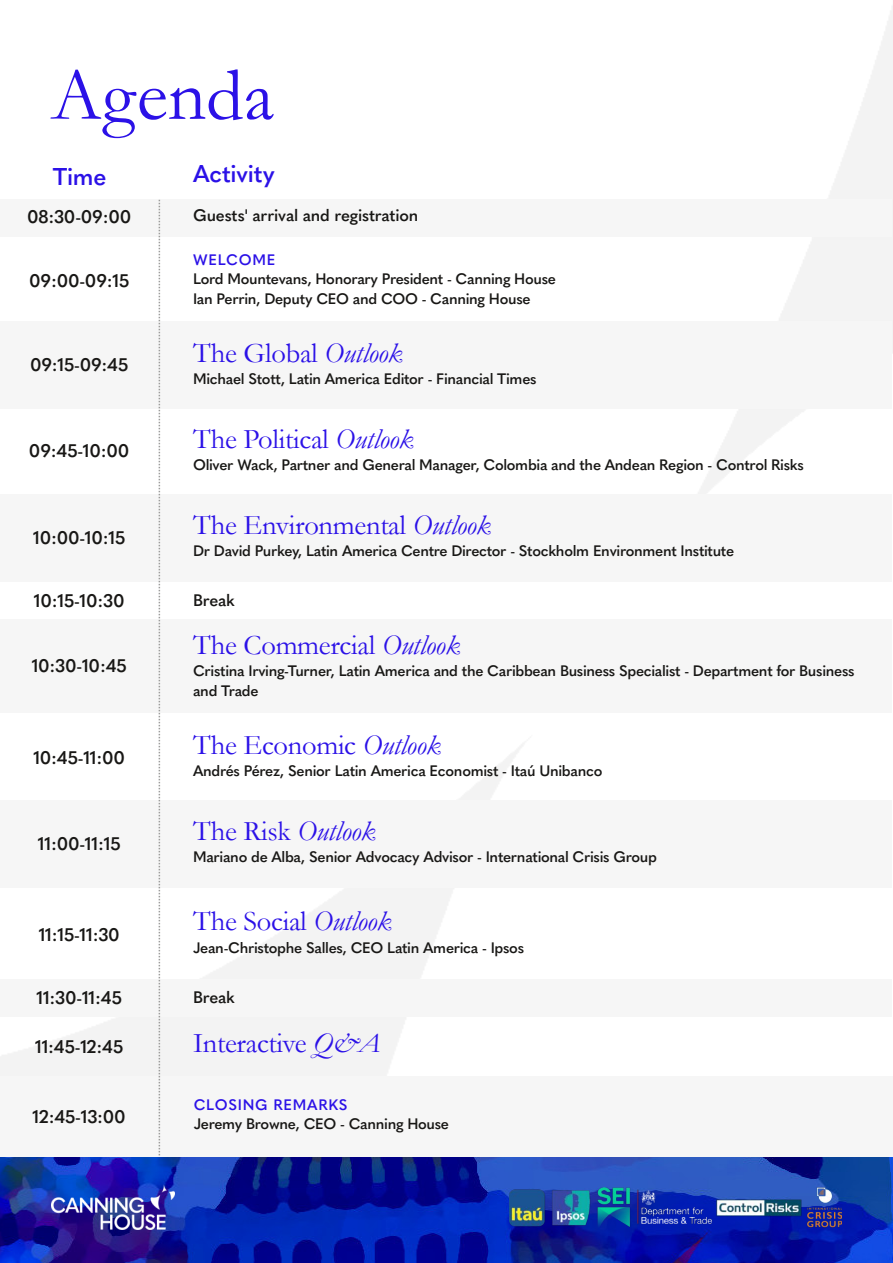
<style>
.page{position:relative;width:893px;height:1263px;background:#fff}
.page>*{position:absolute;margin:0;border:0;box-sizing:border-box;transform-origin:0 0}
.t1{font:75px "Garamond";color:#2b11e7}
.t2{font:28.5px "Garamond";letter-spacing:-.01em;color:#2b11e7}
.t3{font:600 24px "Quasimoda";letter-spacing:-.01em;color:#2b11e7}
.t4{font:600 18px "Quasimoda";letter-spacing:-.005em;color:#181715}
.t5{font:600 16.5px "Quasimoda";letter-spacing:-.01em;color:#181715}
.t6{font:600 15px/19.5px "Quasimoda";letter-spacing:-.02em;color:#181715}
.t7{font:600 15px "Quasimoda";letter-spacing:.05em;color:#2b11e7}
.s1{font-style:italic}
</style>
<div class="page">
<img style="left:0;top:6px;width:893px;height:1257px">
<img style="left:51px;top:1185px;width:123px;height:45px">
<img style="left:509px;top:1188px;width:333px;height:40px">
<div style="left:159px;top:979px;width:733px;height:37px;background:#f6f6f6"></div>
<div style="left:0;top:979px;width:159px;height:37px;background:#f6f6f6"></div>
<div style="left:0;top:800px;width:159px;height:87px;background:#f6f6f6"></div>
<div style="left:159px;top:800px;width:733px;height:87px;background:#f6f6f6"></div>
<div style="left:159px;top:619px;width:733px;height:94px;background:#f6f6f6"></div>
<div style="left:0;top:619px;width:159px;height:94px;background:#f6f6f6"></div>
<div style="left:159px;top:494px;width:733px;height:87px;background:#f6f6f6"></div>
<div style="left:0;top:494px;width:159px;height:87px;background:#f6f6f6"></div>
<div style="left:159px;top:321px;width:733px;height:88px;background:#f6f6f6"></div>
<div style="left:0;top:321px;width:159px;height:88px;background:#f6f6f6"></div>
<div style="left:159px;top:199px;width:733px;height:37px;background:#f6f6f6"></div>
<div style="left:0;top:199px;width:159px;height:37px;background:#f6f6f6"></div>
<div style="left:159px;top:1076px;width:734px;height:81px;background:#f6f6f6"></div>
<div style="left:0;top:1076px;width:159px;height:81px;background:#f6f6f6"></div>
<svg style="left:159px;top:200px;width:1px;height:956px"></svg>
<h1 class="t1" style="left:51px;top:54px;width:225px">Agenda</h1>
<h3 class="t3" style="left:53px;top:163px;width:55px">Time</h3>
<h3 class="t3" style="left:193px;top:159px;width:83px">Activity</h3>
<p class="t4" style="left:27px;top:206px;width:106px">08:30-09:00</p>
<p class="t5" style="left:193px;top:206px;width:227px">Guests' arrival and registration</p>
<p class="t4" style="left:29px;top:269px;width:102px">09:00-09:15</p>
<p class="t4" style="left:30px;top:354px;width:100px">09:15-09:45</p>
<p class="t4" style="left:29px;top:440px;width:102px">09:45-10:00</p>
<p class="t4" style="left:33px;top:527px;width:94px">10:00-10:15</p>
<p class="t7" style="left:193px;top:251px;width:84px">WELCOME</p>
<p class="t6" style="left:193px;top:269px;width:364px">Lord Mountevans, Honorary President - Canning House<br>Ian Perrin, Deputy CEO and COO - Canning House</p>
<h2 class="t2" style="left:193px;top:337px;width:211px">The Global <span class="s1">Outlook</span></h2>
<p class="t6" style="left:193px;top:369px;width:345px">Michael Stott, Latin America Editor - Financial Times</p>
<h2 class="t2" style="left:193px;top:423px;width:222px">The Political <span class="s1">Outlook</span></h2>
<p class="t6" style="left:193px;top:455px;width:612px">Oliver Wack, Partner and General Manager, Colombia and the Andean Region - Control Risks</p>
<h2 class="t2" style="left:193px;top:509px;width:299px">The Environmental <span class="s1">Outlook</span></h2>
<p class="t6" style="left:193px;top:541px;width:543px">Dr David Purkey, Latin America Centre Director - Stockholm Environment Institute</p>
<p class="t4" style="left:34px;top:590px;width:92px">10:15-10:30</p>
<p class="t5" style="left:193px;top:591px;width:43px">Break</p>
<p class="t4" style="left:32px;top:655px;width:97px">10:30-10:45</p>
<p class="t4" style="left:33px;top:747px;width:93px">10:45-11:00</p>
<p class="t4" style="left:38px;top:833px;width:84px">11:00-11:15</p>
<p class="t4" style="left:39px;top:923px;width:83px">11:15-11:30</p>
<h2 class="t2" style="left:193px;top:629px;width:269px">The Commercial <span class="s1">Outlook</span></h2>
<p class="t6" style="left:193px;top:661px;width:663px">Cristina Irving-Turner, Latin America and the Caribbean Business Specialist - Department for Business and Trade</p>
<h2 class="t2" style="left:193px;top:729px;width:249px">The Economic <span class="s1">Outlook</span></h2>
<p class="t6" style="left:193px;top:761px;width:411px">Andrés Pérez, Senior Latin America Economist - Itaú Unibanco</p>
<h2 class="t2" style="left:193px;top:815px;width:184px">The Risk <span class="s1">Outlook</span></h2>
<p class="t6" style="left:193px;top:847px;width:465px">Mariano de Alba, Senior Advocacy Advisor - International Crisis Group</p>
<h2 class="t2" style="left:193px;top:906px;width:200px">The Social <span class="s1">Outlook</span></h2>
<p class="t6" style="left:193px;top:938px;width:333px">Jean-Christophe Salles, CEO Latin America - Ipsos</p>
<p class="t4" style="left:36px;top:987px;width:87px">11:30-11:45</p>
<p class="t5" style="left:193px;top:987px;width:43px">Break</p>
<p class="t4" style="left:35px;top:1035px;width:90px">11:45-12:45</p>
<h2 class="t2" style="left:193px;top:1028px;width:188px">Interactive <span class="s1">Q&amp;A</span></h2>
<p class="t4" style="left:33px;top:1105px;width:95px">12:45-13:00</p>
<p class="t7" style="left:194px;top:1096px;width:155px">CLOSING REMARKS</p>
<p class="t6" style="left:194px;top:1114px;width:257px">Jeremy Browne, CEO - Canning House</p>
</div>
